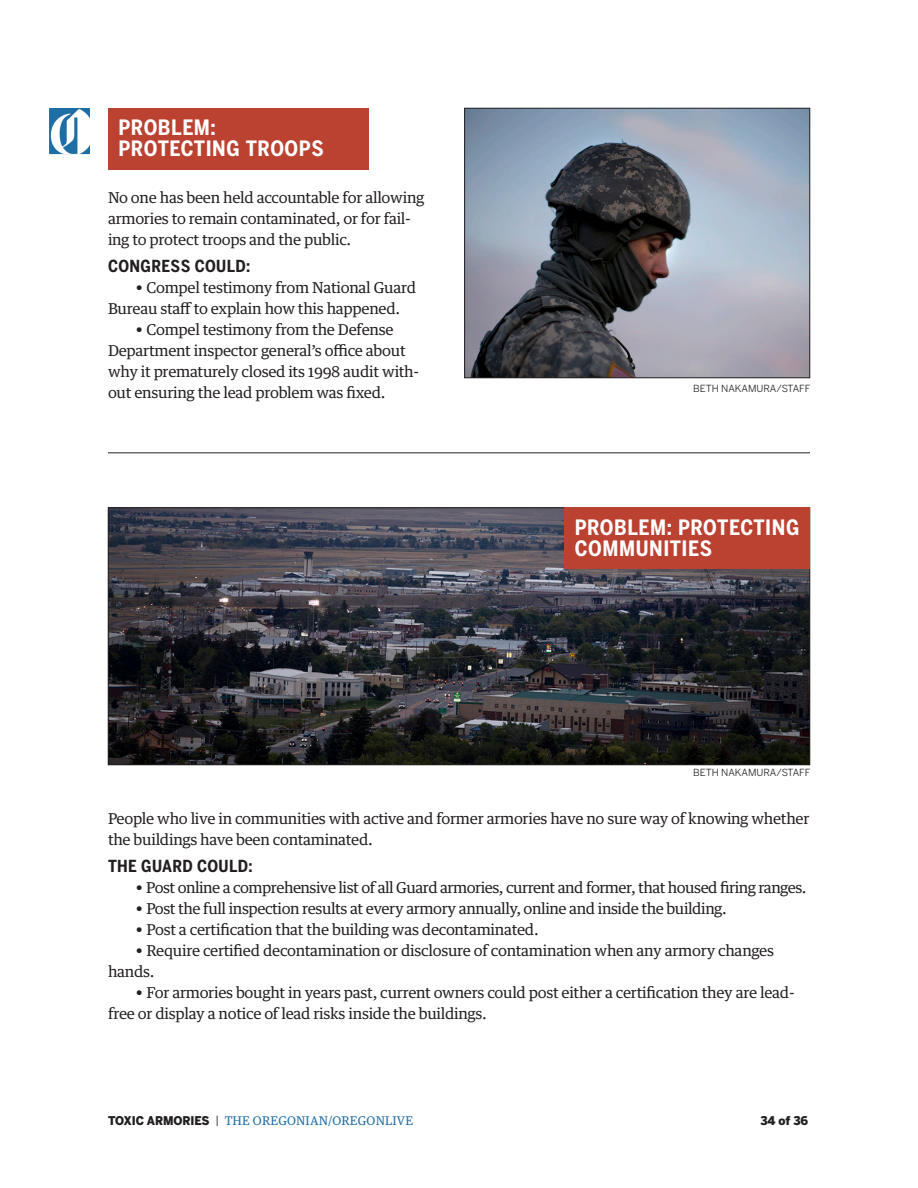
<style>
.page{position:relative;width:918px;height:1188px;background:#fff}
.page>*{position:absolute;margin:0;border:0;box-sizing:border-box;transform-origin:0 0}
.AA_contest_story_hed{font:700 21px/21px "Benton Sans Cond";letter-spacing:.025em;color:#fff}
.AA_contest_story_hed-2{font:700 16.5px "Benton Sans Cond";letter-spacing:.025em;color:#231f20}
.AA_contest_body{font:15px/21px "Guardian Text Egyp";letter-spacing:-.02em;color:#231f20}
.t1{font:12px "Guardian Text Egyp";letter-spacing:.015em;color:#1e6ea6}
.t2{font:900 12px "Benton Sans";color:#231f20;scale:.95 1}
.CP_credit_CR{font:9.75px "Benton Sans";color:#231f20}
.s1{font-family:"Benton Sans Cond";font-weight:900;font-size:18px}
.s2{font-family:"Benton Sans";font-weight:900;color:#231f20}
.s3{color:#231f20}
</style>
<div class="page">
<img style="left:49px;top:108px;width:41px;height:46px">
<img style="left:110px;top:510px;width:698px;height:253px">
<img style="left:466px;top:110px;width:342px;height:266px">
<div style="left:464px;top:108px;width:346px;height:270px;border:1px solid #231f20"></div>
<div style="left:564px;top:508px;width:246px;height:61px;background:#bb4131"></div>
<div style="left:108px;top:108px;width:261px;height:62px;background:#bb4131"></div>
<hr style="left:108px;top:453px;width:702px;height:1px;background:#231f20">
<p class="AA_contest_story_hed" style="left:118px;top:117px;width:207px">PROBLEM:<br>PROTECTING TROOPS</p>
<p class="AA_contest_body" style="left:108px;top:185px;width:318px">No one has been held accountable for allowing armories to remain contaminated, or for fail&shy;ing to protect troops and the public.</p>
<p class="AA_contest_story_hed-2" style="left:108px;top:256px;width:144px">CONGRESS COULD:</p>
<p class="AA_contest_body" style="left:108px;top:275px;width:310px;text-indent:27px"><span class="s1">•</span> Compel testimony from National Guard<br>Bureau staff to explain how this happened.</p>
<p class="AA_contest_body" style="left:108px;top:317px;width:313px;text-indent:27px"><span class="s1">•</span> Compel testimony from the Defense Department inspector general’s office about why it prematurely closed its 1998 audit with&shy;out ensuring the lead problem was fixed.</p>
<p class="CP_credit_CR" style="left:693px;top:382px;width:119px">BETH NAKAMURA/STAFF</p>
<p class="AA_contest_story_hed" style="left:575px;top:516px;width:226px">PROBLEM: PROTECTING<br>COMMUNITIES</p>
<p class="CP_credit_CR" style="left:693px;top:767px;width:119px">BETH NAKAMURA/STAFF</p>
<p class="AA_contest_body" style="left:108px;top:806px;width:703px">People who live in communities with active and former armories have no sure way of knowing whether the buildings have been contaminated.</p>
<p class="AA_contest_story_hed-2" style="left:108px;top:856px;width:146px">THE GUARD COULD:</p>
<p class="AA_contest_body" style="left:135px;top:875px;width:673px"><span class="s1">•</span> Post online a comprehensive list of all Guard armories, current and former, that housed firing ranges.</p>
<p class="AA_contest_body" style="left:135px;top:896px;width:593px"><span class="s1">•</span> Post the full inspection results at every armory annually, online and inside the building.</p>
<p class="AA_contest_body" style="left:135px;top:917px;width:405px"><span class="s1">•</span> Post a certification that the building was decontaminated.</p>
<p class="AA_contest_body" style="left:108px;top:938px;width:668px;text-indent:27px"><span class="s1">•</span> Require certified decontamination or disclosure of contamination when any armory changes hands.</p>
<p class="AA_contest_body" style="left:108px;top:980px;width:688px;text-indent:27px"><span class="s1">•</span> For armories bought in years past, current owners could post either a certification they are lead&shy;free or display a notice of lead risks inside the buildings.</p>
<p class="t1" style="left:108px;top:1111px;width:307px"><span class="s2">TOXIC ARMORIES</span> <span class="s3">|</span> THE OREGONIAN/OREGONLIVE</p>
<p class="t2" style="left:760px;top:1113px;width:52px">34 of 36</p>
</div>
